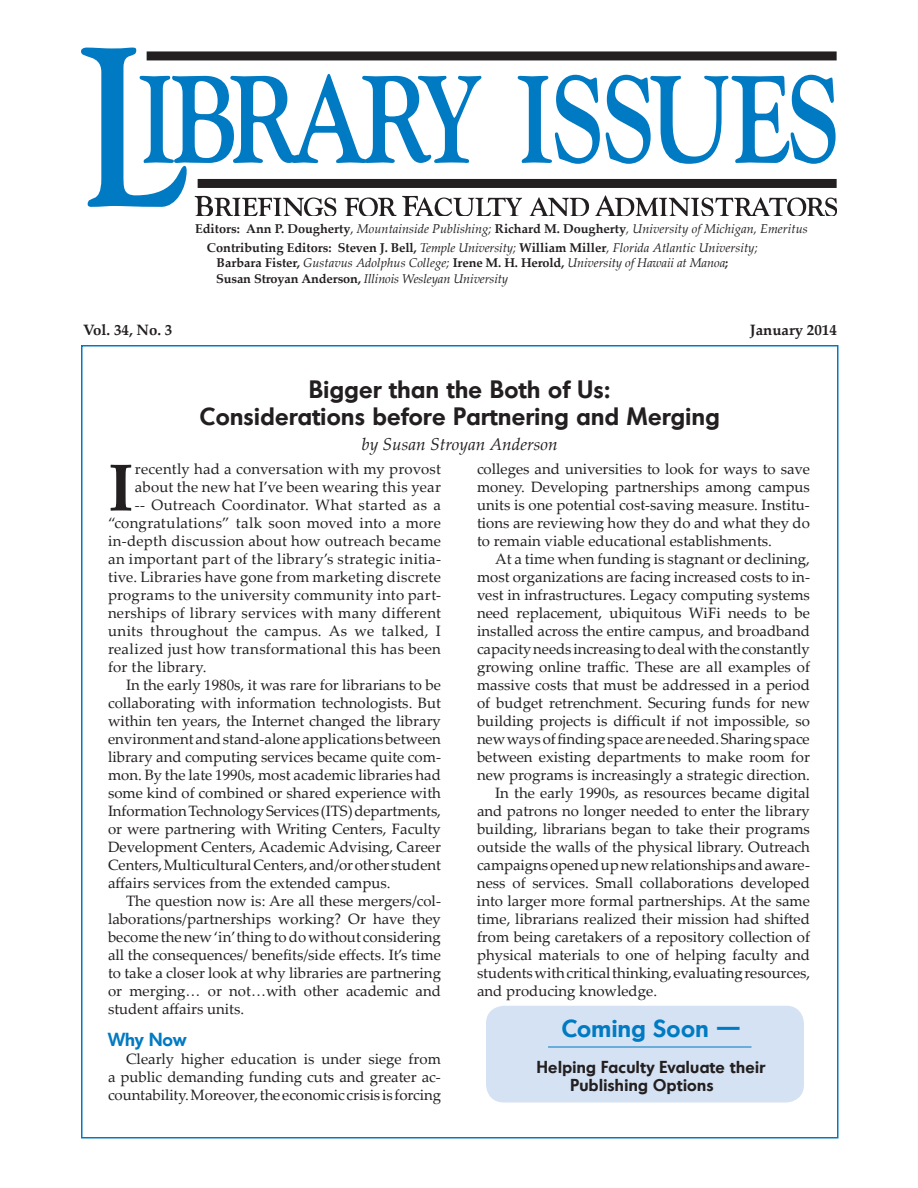
<style>
.page{position:relative;width:918px;height:1188px;background:#fff}
.page>*{position:absolute;margin:0;border:0;box-sizing:border-box;transform-origin:0 0}
.t1{font:700 66.45px "Palatino Linotype";color:#231f20}
.t2{font:600 24px/27px "Montreal";letter-spacing:.02em;color:#231f20;text-align:center}
.t3{font:600 24px "Montreal";letter-spacing:.02em;color:#007ac2}
.t4{font:600 18px "Montreal";letter-spacing:.01em;color:#007ac2}
.t5{font:italic 17.25px "Palatino Linotype";color:#231f20}
.t6{font:600 16.5px/18px "Montreal";letter-spacing:.025em;color:#231f20}
.t7{font:15px/18px "Palatino Linotype";color:#231f20;text-align:justify}
.t8{font:15px "Palatino Linotype";letter-spacing:.02em;color:#231f20}
.t9{font:15px "Palatino Linotype";letter-spacing:.025em;color:#231f20}
.t10{font:700 15px "Palatino Linotype";color:#231f20}
.t11{font:italic 12.75px/18.8px "Palatino Linotype";color:#231f20}
.s1{font-weight:700;font-style:normal}
.s2{font-style:normal}
</style>
<div class="page">
<div style="left:486px;top:1006px;width:318px;height:96px;background:#d4e2f3;border-radius:18px"></div>
<svg style="left:81px;top:48px;width:756px;height:168px"></svg>
<hr style="left:548px;top:1047px;width:204px;height:1px;background:#007ac2">
<p class="t11" style="left:207px;top:219px;width:602px;text-indent:-12px"><span class="s1">Editors: Ann P. Dougherty</span><span class="s2">,</span> Mountainside Publishing; <span class="s1">Richard M. Dougherty</span>, University of Michigan, Emeritus<br><span class="s1">Contributing Editors: Steven J. Bell,</span> Temple University; <span class="s1">William Miller</span>, Florida Atlantic University;</p>
<p class="t11" style="left:216px;top:255px;width:514px;line-height:15.8px"><span class="s1">Barbara Fister,</span> Gustavus Adolphus College; <span class="s1">Irene M. H. Herold,</span> University of Hawaii at Manoa<span class="s1">;<br>Susan Stroyan Anderson,</span> Illinois Wesleyan University</p>
<p class="t10" style="left:83px;top:319px;width:91px">Vol. 34, No. 3</p>
<p class="t10" style="left:750px;top:319px;width:89px">January 2014</p>
<h2 class="t2" style="left:200px;top:375px;width:521px">Bigger than the Both of Us:<br>Considerations before Partnering and Merging</h2>
<p class="t5" style="left:362px;top:432px;width:198px">by Susan Stroyan Anderson</p>
<h1 class="t1" style="left:108px;top:441px;width:27px">I</h1>
<p class="t7" style="left:135px;top:460px;width:308px">recently had a conversation with my provost</p>
<p class="t7" style="left:135px;top:478px;width:308px">about the new hat I’ve been wearing this year</p>
<p class="t8" style="left:135px;top:495px;width:308px">-- Outreach Coordinator. What started as a</p>
<p class="t7" style="left:108px;top:514px;width:334px">“congratulations” talk soon moved into a more</p>
<p class="t7" style="left:108px;top:532px;width:334px">in-depth discussion about how outreach became</p>
<p class="t8" style="left:108px;top:549px;width:334px">an important part of the library’s strategic initia-</p>
<p class="t7" style="left:108px;top:568px;width:334px">tive. Libraries have gone from marketing discrete</p>
<p class="t7" style="left:108px;top:586px;width:334px">programs to the university community into part-</p>
<p class="t8" style="left:108px;top:603px;width:334px">nerships of library services with many different</p>
<p class="t8" style="left:108px;top:621px;width:334px">units throughout the campus. As we talked, I</p>
<p class="t9" style="left:108px;top:639px;width:334px">realized just how transformational this has been</p>
<p class="t7" style="left:108px;top:658px;width:100px">for the library.</p>
<p class="t7" style="left:126px;top:676px;width:316px">In the early 1980s, it was rare for librarians to be</p>
<p class="t7" style="left:108px;top:694px;width:335px">collaborating with information technologists. But</p>
<p class="t7" style="left:108px;top:712px;width:334px">within ten years, the Internet changed the library</p>
<p class="t7" style="left:108px;top:730px;width:335px">environment and stand-alone applications between</p>
<p class="t7" style="left:108px;top:748px;width:335px">library and computing services became quite com-</p>
<p class="t7" style="left:108px;top:766px;width:334px">mon. By the late 1990s, most academic libraries had</p>
<p class="t7" style="left:108px;top:784px;width:334px">some kind of combined or shared experience with</p>
<p class="t7" style="left:108px;top:802px;width:335px">Information Technology Services (ITS) departments,</p>
<p class="t7" style="left:108px;top:820px;width:334px">or were partnering with Writing Centers, Faculty</p>
<p class="t7" style="left:108px;top:838px;width:335px">Development Centers, Academic Advising, Career</p>
<p class="t7" style="left:108px;top:856px;width:335px">Centers, Multicultural Centers, and/or other student</p>
<p class="t7" style="left:108px;top:874px;width:284px">affairs services from the extended campus.</p>
<p class="t7" style="left:126px;top:892px;width:317px">The question now is: Are all these mergers/col-</p>
<p class="t7" style="left:108px;top:910px;width:334px">laborations/partnerships working? Or have they</p>
<p class="t7" style="left:108px;top:928px;width:334px">become the new ‘in’ thing to do without considering</p>
<p class="t7" style="left:108px;top:946px;width:334px">all the consequences/ benefits/side effects. It’s time</p>
<p class="t7" style="left:108px;top:964px;width:335px">to take a closer look at why libraries are partnering</p>
<p class="t7" style="left:108px;top:982px;width:334px">or merging… or not…with other academic and</p>
<p class="t7" style="left:108px;top:1000px;width:138px">student affairs units.</p>
<p class="t4" style="left:108px;top:1028px;width:80px">Why Now</p>
<p class="t7" style="left:108px;top:1049px;width:335px;text-indent:18px">Clearly higher education is under siege from a public demanding funding cuts and greater ac&shy;countability. Moreover, the economic crisis is forcing</p>
<p class="t7" style="left:477px;top:460px;width:335px">colleges and universities to look for ways to save money. Developing partnerships among campus units is one potential cost-saving measure. Institu&shy;tions are reviewing how they do and what they do to remain viable educational establishments.</p>
<p class="t7" style="left:495px;top:550px;width:316px">At a time when funding is stagnant or declining,</p>
<p class="t7" style="left:477px;top:568px;width:335px">most organizations are facing increased costs to in-</p>
<p class="t7" style="left:477px;top:586px;width:334px">vest in infrastructures. Legacy computing systems</p>
<p class="t7" style="left:477px;top:604px;width:334px">need replacement, ubiquitous WiFi needs to be</p>
<p class="t7" style="left:477px;top:622px;width:334px">installed across the entire campus, and broadband</p>
<p class="t7" style="left:477px;top:640px;width:334px">capacity needs increasing to deal with the constantly</p>
<p class="t7" style="left:477px;top:658px;width:335px">growing online traffic. These are all examples of</p>
<p class="t7" style="left:477px;top:676px;width:334px">massive costs that must be addressed in a period</p>
<p class="t7" style="left:477px;top:694px;width:335px">of budget retrenchment. Securing funds for new</p>
<p class="t7" style="left:477px;top:712px;width:335px">building projects is difficult if not impossible, so</p>
<p class="t7" style="left:477px;top:730px;width:334px">new ways of finding space are needed. Sharing space</p>
<p class="t7" style="left:477px;top:748px;width:334px">between existing departments to make room for</p>
<p class="t7" style="left:477px;top:766px;width:334px">new programs is increasingly a strategic direction.</p>
<p class="t7" style="left:495px;top:784px;width:316px">In the early 1990s, as resources became digital</p>
<p class="t7" style="left:477px;top:802px;width:335px">and patrons no longer needed to enter the library</p>
<p class="t7" style="left:477px;top:820px;width:334px">building, librarians began to take their programs</p>
<p class="t7" style="left:477px;top:838px;width:335px">outside the walls of the physical library. Outreach</p>
<p class="t7" style="left:477px;top:856px;width:334px">campaigns opened up new relationships and aware-</p>
<p class="t7" style="left:477px;top:874px;width:335px">ness of services. Small collaborations developed</p>
<p class="t7" style="left:477px;top:892px;width:334px">into larger more formal partnerships. At the same</p>
<p class="t7" style="left:477px;top:910px;width:335px">time, librarians realized their mission had shifted</p>
<p class="t7" style="left:477px;top:928px;width:335px">from being caretakers of a repository collection of</p>
<p class="t7" style="left:477px;top:946px;width:334px">physical materials to one of helping faculty and</p>
<p class="t7" style="left:477px;top:964px;width:335px">students with critical thinking, evaluating resources,</p>
<p class="t7" style="left:477px;top:982px;width:182px">and producing knowledge.</p>
<h2 class="t3" style="left:562px;top:1012px;width:180px">Coming Soon —</h2>
<p class="t6" style="left:570px;top:1058px;width:196px;text-indent:-34px">Helping Faculty Evaluate their<br>Publishing Options</p>
</div>
